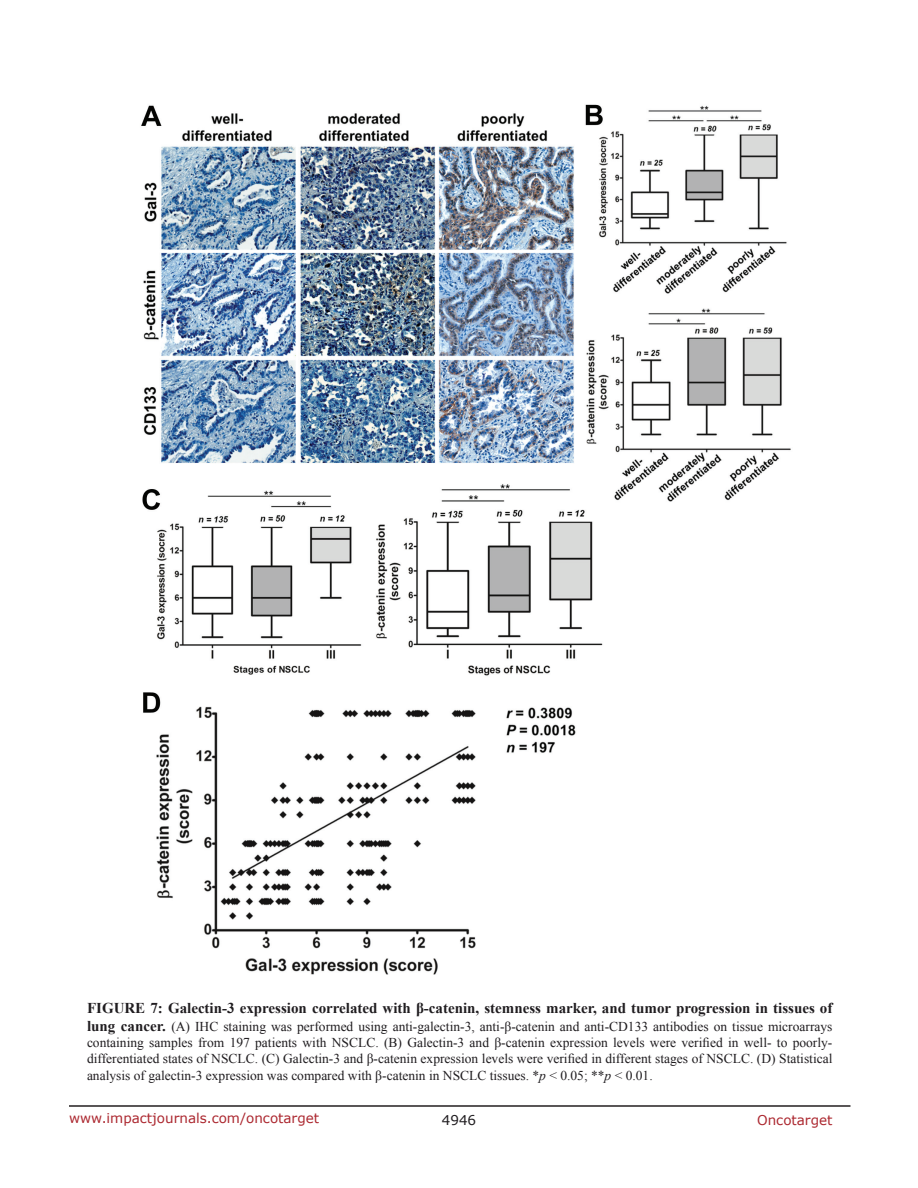
<style>
.page{position:relative;width:918px;height:1188px;background:#fff}
.page>*{position:absolute;margin:0;border:0;box-sizing:border-box;transform-origin:0 0}
.t1{font:700 15px "Times New Roman";color:#201d20}
.t2{font:13.5px/16.2px "Times New Roman";color:#201d20;text-align:justify}
.t3{font:13.5px "Verdana";color:#ac2830}
.t4{font:13.5px "Verdana";color:#201d20}
.s1{font-weight:700;font-size:15px}
.s2{font-style:italic}
</style>
<div class="page">
<hr style="left:69px;top:1105px;width:781px;height:2px;background:#231f20">
<img style="left:141px;top:104px;width:650px;height:871px">
<p class="t1" style="left:87px;top:998px;width:747px">FIGURE 7: Galectin-3 expression correlated with β-catenin, stemness marker, and tumor progression in tissues of</p>
<p class="t2" style="left:87px;top:1018px;width:747px"><span class="s1">lung cancer.</span> (A) IHC staining was performed using anti-galectin-3, anti-β-catenin and anti-CD133 antibodies on tissue microarrays containing samples from 197 patients with NSCLC. (B) Galectin-3 and β-catenin expression levels were verified in well- to poorly&shy;differentiated states of NSCLC. (C) Galectin-3 and β-catenin expression levels were verified in different stages of NSCLC. (D) Statistical analysis of galectin-3 expression was compared with β-catenin in NSCLC tissues. *<span class="s2">p</span> &lt; 0.05; **<span class="s2">p</span> &lt; 0.01.</p>
<p class="t3" style="left:69px;top:1109px;width:252px">www.impactjournals.com/oncotarget</p>
<p class="t4" style="left:442px;top:1111px;width:36px">4946</p>
<p class="t3" style="left:757px;top:1111px;width:77px">Oncotarget</p>
</div>
